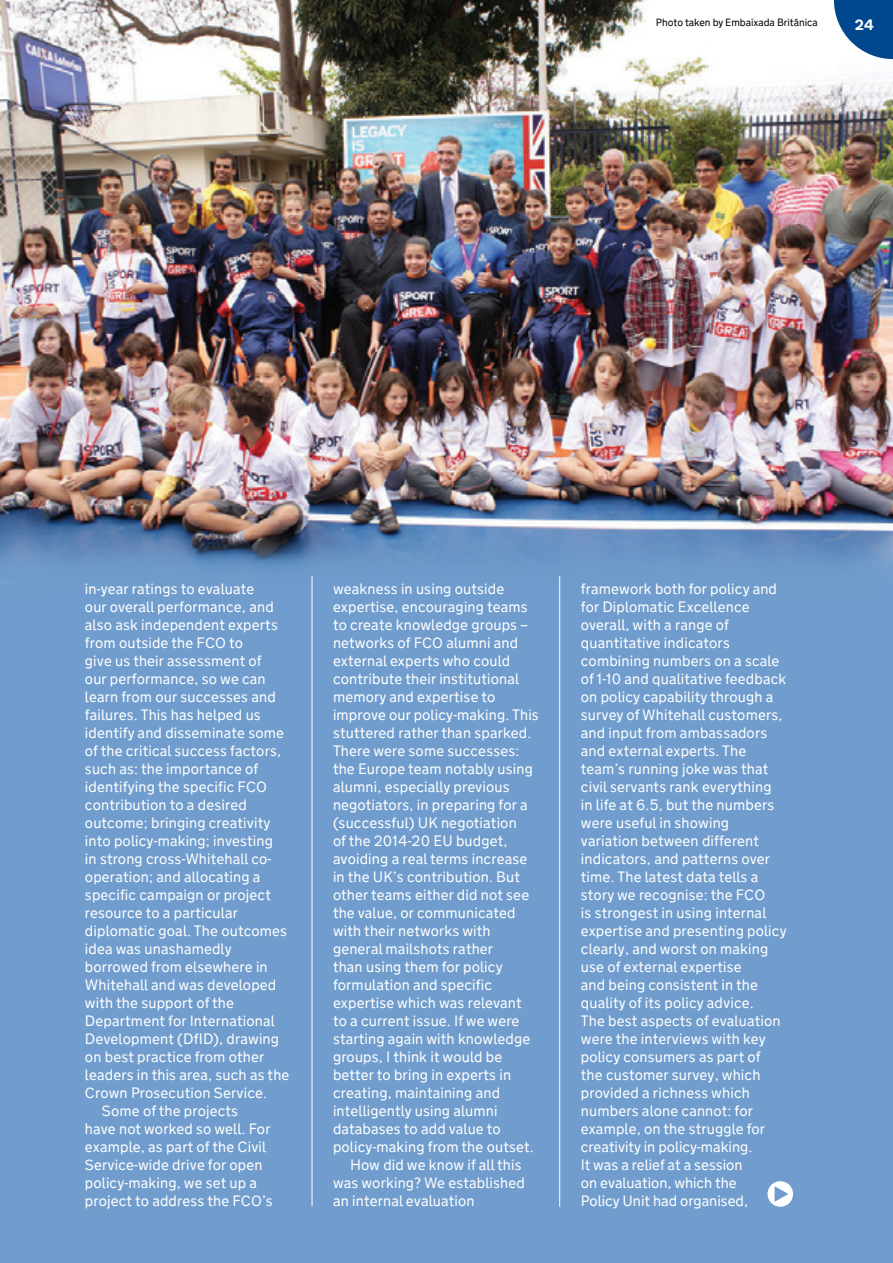
<style>
.page{position:relative;width:893px;height:1263px;background:#709dcd}
.page>*{position:absolute;margin:0;border:0;box-sizing:border-box;transform-origin:0 0}
.t1{font:15px/18px "GDS Transport Website";letter-spacing:.01em;color:#fff}
.t2{font:700 15px "GDS Transport Website";color:#fff}
.t3{font:10.5px "GDS Transport Website";color:#000}
</style>
<div class="page">
<img style="left:0;top:0;width:893px;height:540px">
<svg style="left:834px;top:0;width:59px;height:59px;background:#366ea6"></svg>
<svg style="left:767px;top:1181px;width:26px;height:26px"></svg>
<hr style="left:312px;top:576px;width:1px;height:630px;background:#fff">
<hr style="left:559px;top:576px;width:1px;height:631px;background:#fff">
<p class="t3" style="left:656px;top:17px;width:163px">Photo taken by Embaixada Britânica</p>
<p class="t2" style="left:855px;top:16px;width:20px">24</p>
<p class="t1" style="left:85px;top:580px;width:206px">in-year ratings to evaluate<br>our overall performance, and also ask independent experts from outside the FCO to<br>give us their assessment of<br>our performance, so we can learn from our successes and failures. This has helped us identify and disseminate some of the critical success factors, such as: the importance of identifying the specific FCO contribution to a desired outcome; bringing creativity into policy-making; investing<br>in strong cross-Whitehall co&shy;operation; and allocating a specific campaign or project resource to a particular diplomatic goal. The outcomes idea was unashamedly borrowed from elsewhere in<br>Whitehall and was developed with the support of the<br>Department for International<br>Development (DfID), drawing on best practice from other leaders in this area, such as the<br>Crown Prosecution Service.</p>
<p class="t1" style="left:85px;top:1102px;width:189px;text-indent:17px">Some of the projects<br>have not worked so well. For example, as part of the Civil<br>Service-wide drive for open policy-making, we set up a project to address the FCO’s</p>
<p class="t1" style="left:333px;top:580px;width:207px">weakness in using outside expertise, encouraging teams to create knowledge groups – networks of FCO alumni and external experts who could contribute their institutional memory and expertise to improve our policy-making. This stuttered rather than sparked.<br>There were some successes: the Europe team notably using alumni, especially previous negotiators, in preparing for a (successful) UK negotiation<br>of the 2014-20 EU budget, avoiding a real terms increase in the UK’s contribution. But other teams either did not see the value, or communicated with their networks with general mailshots rather<br>than using them for policy formulation and specific expertise which was relevant to a current issue. If we were starting again with knowledge groups, I think it would be better to bring in experts in creating, maintaining and intelligently using alumni databases to add value to policy-making from the outset.</p>
<p class="t1" style="left:333px;top:1156px;width:193px;text-indent:17px">How did we know if all this was working? We established an internal evaluation</p>
<p class="t1" style="left:581px;top:580px;width:207px">framework both for policy and for Diplomatic Excellence overall, with a range of quantitative indicators combining numbers on a scale of 1-10 and qualitative feedback on policy capability through a survey of Whitehall customers, and input from ambassadors and external experts. The team’s running joke was that civil servants rank everything in life at 6.5, but the numbers were useful in showing variation between different indicators, and patterns over time. The latest data tells a story we recognise: the FCO<br>is strongest in using internal expertise and presenting policy clearly, and worst on making use of external expertise<br>and being consistent in the quality of its policy advice.<br>The best aspects of evaluation were the interviews with key policy consumers as part of<br>the customer survey, which provided a richness which numbers alone cannot: for example, on the struggle for creativity in policy-making.<br>It was a relief at a session<br>on evaluation, which the<br>Policy Unit had organised,</p>
</div>
